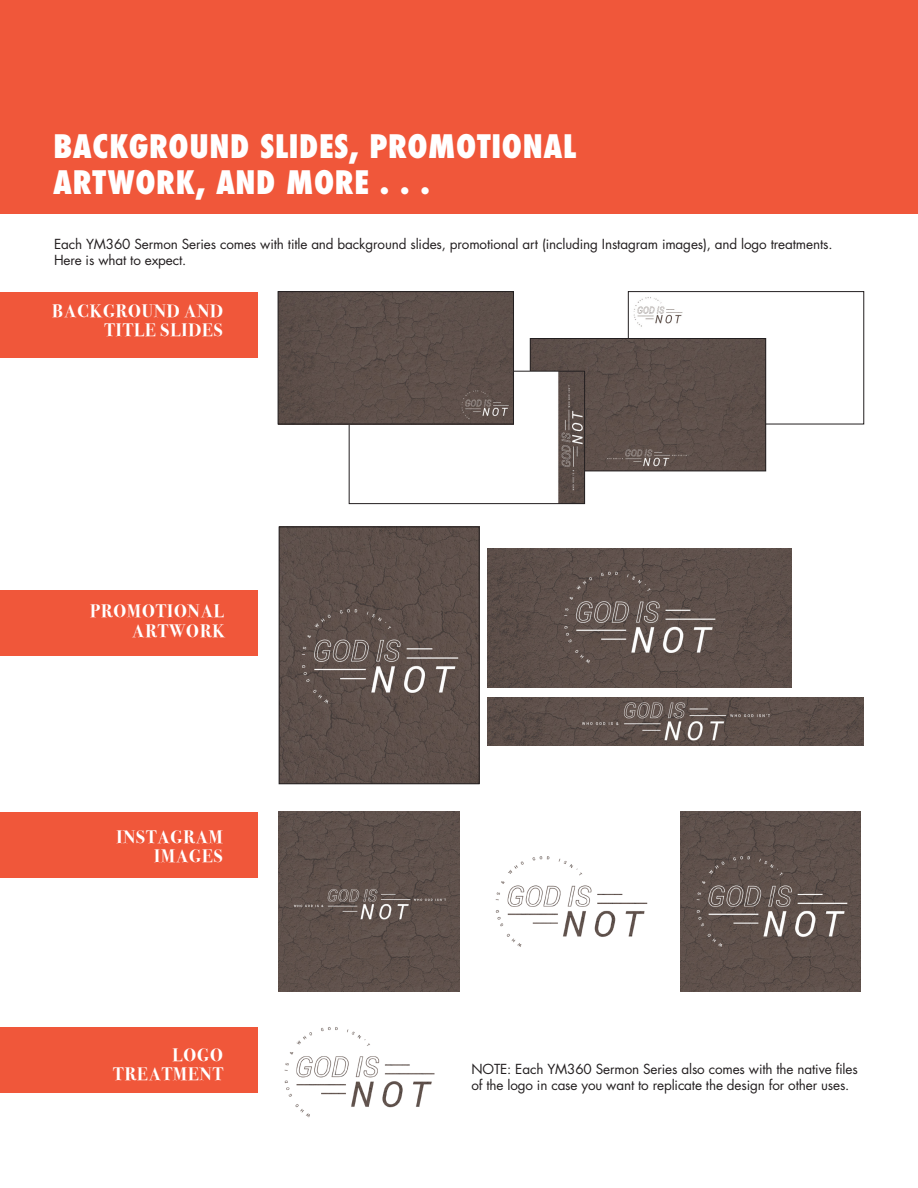
<style>
.page{position:relative;width:918px;height:1188px;background:#fff}
.page>*{position:absolute;margin:0;border:0;box-sizing:border-box;transform-origin:0 0}
.t1{font:800 condensed 31.5px "Futura";letter-spacing:.02em;color:#fff}
.t2{font:700 18px/19.5px "Bodoni Svty Two ITCTT";letter-spacing:.05em;color:#fff;text-align:right}
.t3{font:13.5px/16.5px "Futura";letter-spacing:-.01em;color:#231f20}
</style>
<div class="page">
<img style="left:633px;top:297px;width:134px;height:125px">
<div style="left:628px;top:291px;width:236px;height:133px;border:1px solid #231f20"></div>
<div style="left:0;top:0;width:918px;height:213px;background:#f0573a"></div>
<div style="left:532px;top:340px;width:232px;height:129px;background:#5e504b"></div>
<div style="left:530px;top:338px;width:236px;height:133px;border:1px solid #231f20"></div>
<div style="left:0;top:292px;width:258px;height:66px;background:#f0573a"></div>
<div style="left:0;top:590px;width:258px;height:66px;background:#f0573a"></div>
<img style="left:488px;top:549px;width:304px;height:139px">
<img style="left:488px;top:697px;width:376px;height:49px">
<img style="left:281px;top:529px;width:196px;height:253px">
<div style="left:279px;top:527px;width:200px;height:257px;border:1px solid #231f20"></div>
<img style="left:351px;top:373px;width:232px;height:129px">
<div style="left:349px;top:371px;width:236px;height:133px;border:1px solid #231f20"></div>
<div style="left:0;top:812px;width:258px;height:66px;background:#f0573a"></div>
<img style="left:280px;top:293px;width:232px;height:129px">
<div style="left:278px;top:291px;width:236px;height:133px;border:1px solid #231f20"></div>
<img style="left:279px;top:811px;width:180px;height:181px">
<img style="left:495px;top:856px;width:153px;height:91px">
<img style="left:680px;top:811px;width:181px;height:181px">
<div style="left:0;top:1027px;width:258px;height:66px;background:#f0573a"></div>
<img style="left:284px;top:1027px;width:151px;height:91px">
<p class="t1" style="left:54px;top:125px;width:524px">BACKGROUND SLIDES, PROMOTIONAL</p>
<p class="t1" style="left:53px;top:161px;width:378px">ARTWORK, AND MORE . . .</p>
<p class="t3" style="left:54px;top:236px;width:780px">Each YM360 Sermon Series comes with title and background slides, promotional art (including Instagram images), and logo treatments.<br>Here is what to expect.</p>
<p class="t2" style="left:52px;top:299px;width:172px">BACKGROUND AND<br>TITLE SLIDES</p>
<p class="t2" style="left:90px;top:600px;width:135px">PROMOTIONAL</p>
<p class="t2" style="left:132px;top:620px;width:94px">ARTWORK</p>
<p class="t2" style="left:116px;top:826px;width:108px">INSTAGRAM</p>
<p class="t2" style="left:154px;top:845px;width:70px">IMAGES</p>
<p class="t2" style="left:172px;top:1043px;width:52px">LOGO</p>
<p class="t2" style="left:113px;top:1063px;width:111px">TREATMENT</p>
<p class="t3" style="left:471px;top:1061px;width:388px">NOTE: Each YM360 Sermon Series also comes with the native files of the logo in case you want to replicate the design for other uses.</p>
</div>
